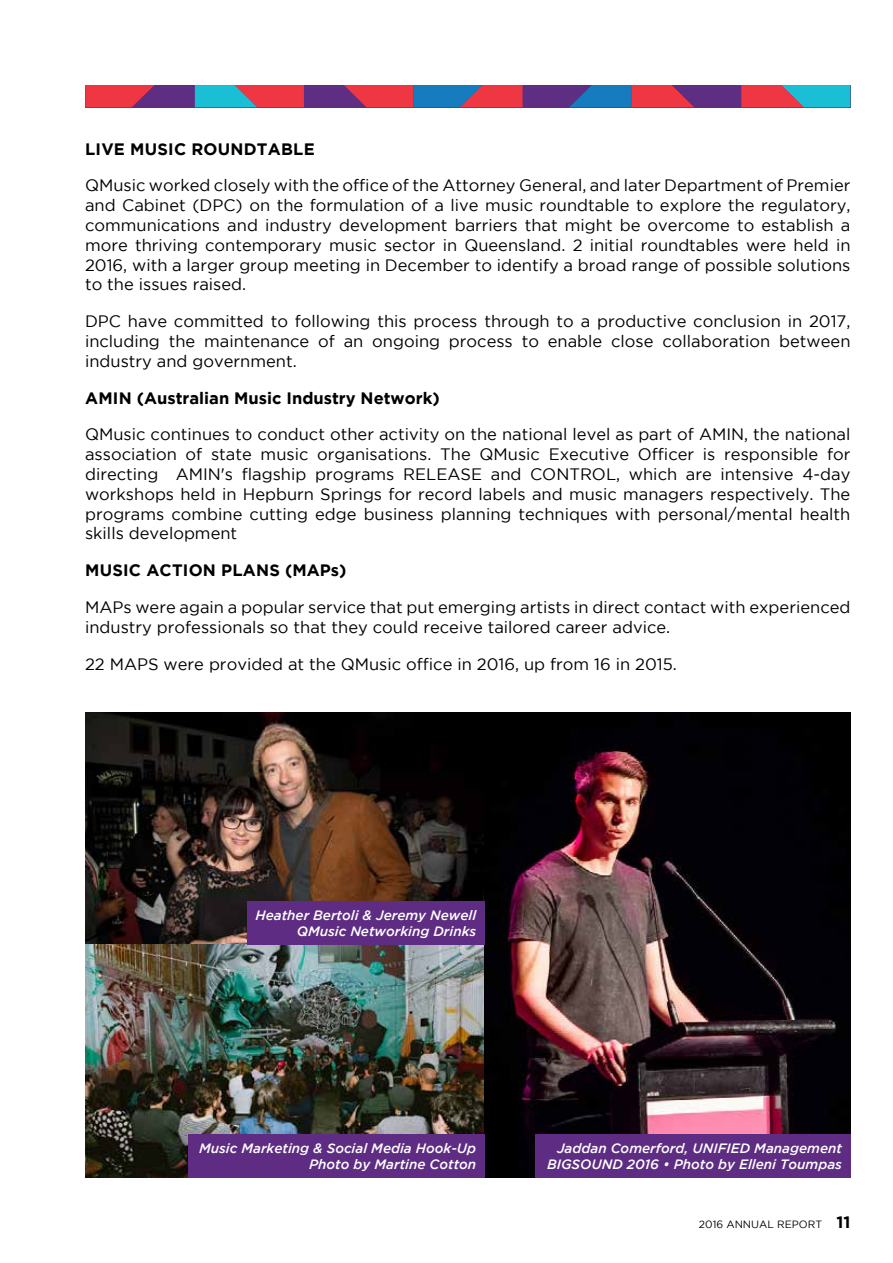
<style>
.page{position:relative;width:893px;height:1263px;background:#fff}
.page>*{position:absolute;margin:0;border:0;box-sizing:border-box;transform-origin:0 0}
.t1{font:16.5px/19.8px "Gotham";color:#000;text-align:justify}
.t2{font:700 16.5px "Gotham";letter-spacing:.015em;color:#000}
.t3{font:italic 500 13.5px/16.2px "Gotham";color:#fff;text-align:right}
.t4{font:10.5px "Gotham";color:#000}
.s1{font-weight:700;font-size:16.5px}
</style>
<div class="page">
<img style="left:85px;top:712px;width:765px;height:466px">
<svg style="left:85px;top:85px;width:765px;height:22px;background:#87517b"></svg>
<div style="left:535px;top:1135px;width:315px;height:43px;background:#5e2c82"></div>
<div style="left:188px;top:1135px;width:297px;height:43px;background:#5e2c82"></div>
<div style="left:247px;top:902px;width:238px;height:43px;background:#5e2c82"></div>
<p class="t2" style="left:85px;top:139px;width:231px">LIVE MUSIC ROUNDTABLE</p>
<p class="t1" style="left:85px;top:175px;width:767px">QMusic worked closely with the office of the Attorney General, and later Department of Premier and Cabinet (DPC) on the formulation of a live music roundtable to explore the regulatory, communications and industry development barriers that might be overcome to establish a more thriving contemporary music sector in Queensland. 2 initial roundtables were held in 2016, with a larger group meeting in December to identify a broad range of possible solutions to the issues raised.</p>
<p class="t1" style="left:85px;top:311px;width:767px">DPC have committed to following this process through to a productive conclusion in 2017, including the maintenance of an ongoing process to enable close collaboration between industry and government.</p>
<p class="t2" style="left:85px;top:388px;width:356px">AMIN (Australian Music Industry Network)</p>
<p class="t1" style="left:85px;top:424px;width:767px">QMusic continues to conduct other activity on the national level as part of AMIN, the national association of state music organisations. The QMusic Executive Officer is responsible for directing AMIN's flagship programs RELEASE and CONTROL, which are intensive 4-day workshops held in Hepburn Springs for record labels and music managers respectively. The programs combine cutting edge business planning techniques with personal/mental health skills development</p>
<p class="t2" style="left:85px;top:561px;width:263px">MUSIC ACTION PLANS (MAPs)</p>
<p class="t1" style="left:85px;top:597px;width:767px">MAPs were again a popular service that put emerging artists in direct contact with experienced industry professionals so that they could receive tailored career advice.</p>
<p class="t1" style="left:85px;top:654px;width:593px">22 MAPS were provided at the QMusic office in 2016, up from 16 in 2015.</p>
<p class="t3" style="left:255px;top:907px;width:222px">Heather Bertoli &amp; Jeremy Newell<br>QMusic Networking Drinks</p>
<p class="t3" style="left:199px;top:1140px;width:279px">Music Marketing &amp; Social Media Hook-Up<br>Photo by Martine Cotton</p>
<p class="t3" style="left:547px;top:1140px;width:296px">Jaddan Comerford, UNIFIED Management<br>BIGSOUND 2016 • Photo by Elleni Toumpas</p>
<p class="t4" style="left:699px;top:1218px;width:153px">2016 ANNUAL REPORT <span class="s1">11</span></p>
</div>
